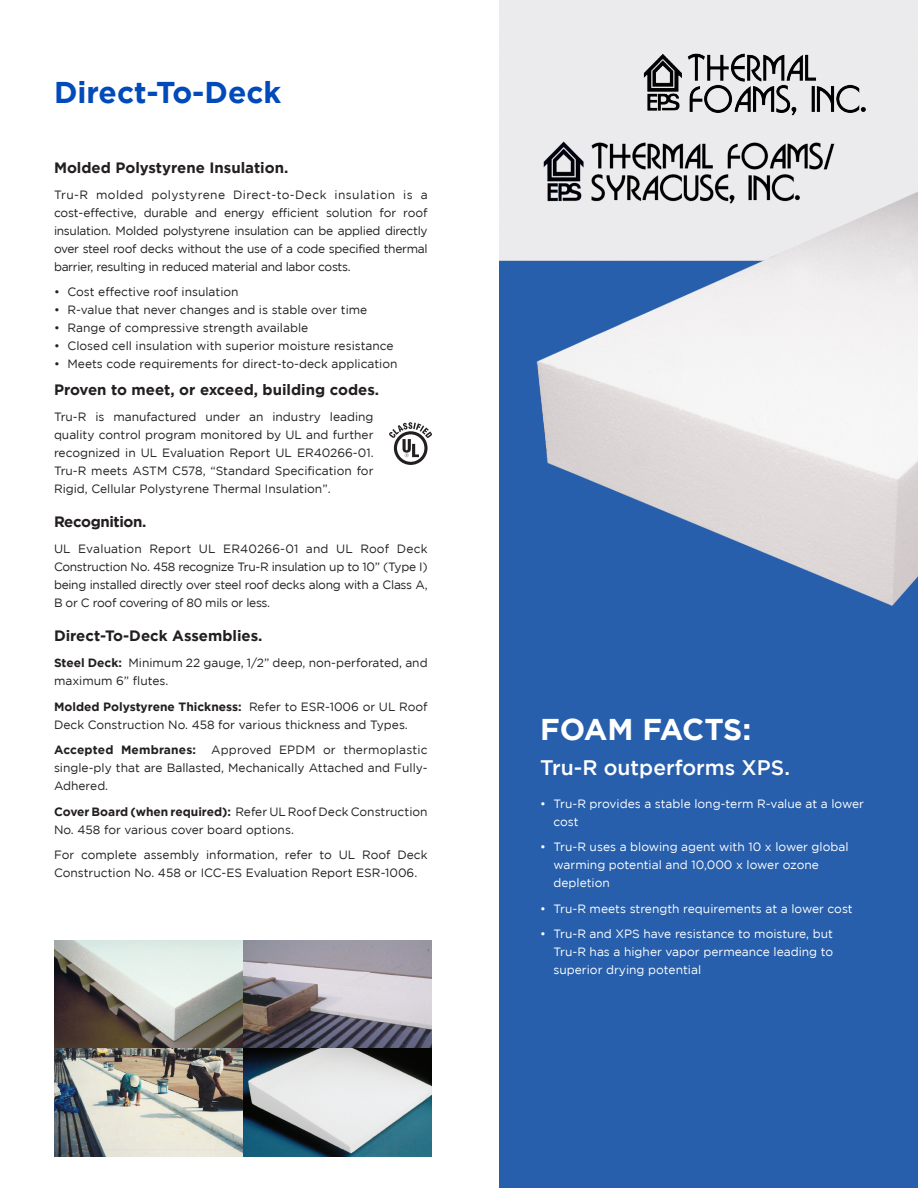
<style>
.page{position:relative;width:918px;height:1188px;background:#fff}
.page>*{position:absolute;margin:0;border:0;box-sizing:border-box;transform-origin:0 0}
.t1{font:700 30px "Gotham";color:#004aba}
.t2{font:700 30px "Gotham";letter-spacing:-.015em;color:#fff}
.Red_CallOut_Type{font:500 21px "Gotham";color:#fff}
.Body_Text_Heading{font:700 15px "Gotham";color:#231f20}
.Body_Text_Heading-2{font:700 15px "Gotham";letter-spacing:-.025em;color:#231f20}
.Body_Text{font:12px/18px "Gotham";color:#231f20}
.t3{font:12px/18px "Gotham";color:#fff}
.Body_Text_Justified{font:12px/18px "Gotham";color:#231f20;text-align:justify}
.s1{font-weight:700}
</style>
<div class="page">
<img style="left:500px;top:0;width:418px;height:1188px">
<img style="left:638px;top:46px;width:234px;height:78px">
<img style="left:54px;top:941px;width:378px;height:216px">
<svg style="left:389px;top:422px;width:43px;height:43px"></svg>
<img style="left:499px;top:134px;width:419px;height:570px">
<p class="t1" style="left:54px;top:75px;width:229px">Direct-To-Deck</p>
<p class="Body_Text_Heading" style="left:54px;top:159px;width:236px">Molded Polystyrene Insulation.</p>
<p class="Body_Text" style="left:54px;top:185px;width:375px;text-align:justify">Tru-R molded polystyrene Direct-to-Deck insulation is a cost-effective, durable and energy efficient solution for roof insulation. Molded polystyrene insulation can be applied directly over steel roof decks without the use of a code specified thermal barrier, resulting in reduced material and labor costs.</p>
<p class="Body_Text" style="left:54px;top:283px;width:186px">• Cost effective roof insulation</p>
<p class="Body_Text" style="left:54px;top:301px;width:315px">• R-value that never changes and is stable over time</p>
<p class="Body_Text" style="left:54px;top:319px;width:256px">• Range of compressive strength available</p>
<p class="Body_Text" style="left:54px;top:337px;width:341px">• Closed cell insulation with superior moisture resistance</p>
<p class="Body_Text" style="left:54px;top:355px;width:345px">• Meets code requirements for direct-to-deck application</p>
<p class="Body_Text_Heading" style="left:54px;top:381px;width:327px">Proven to meet, or exceed, building codes.</p>
<p class="Body_Text_Justified" style="left:54px;top:407px;width:321px">Tru-R is manufactured under an industry leading quality control program monitored by UL and further recognized in UL Evaluation Report UL ER40266-01.<br>Tru-R meets ASTM C578, “Standard Specification for Rigid, Cellular Polystyrene Thermal Insulation”.</p>
<p class="Body_Text_Heading-2" style="left:54px;top:513px;width:94px">Recognition.</p>
<p class="Body_Text" style="left:54px;top:539px;width:375px;text-align:justify">UL Evaluation Report UL ER40266-01 and UL Roof Deck Construction No. 458 recognize Tru-R insulation up to 10” (Type I) being installed directly over steel roof decks along with a Class A, B or C roof covering of 80 mils or less.</p>
<p class="Body_Text_Heading" style="left:54px;top:628px;width:210px">Direct-To-Deck Assemblies.</p>
<p class="Body_Text" style="left:54px;top:654px;width:375px"><span class="s1">Steel Deck:</span> Minimum 22 gauge, 1/2” deep, non-perforated, and maximum 6” flutes.</p>
<p class="Body_Text" style="left:54px;top:697px;width:375px"><span class="s1">Molded Polystyrene Thickness:</span> Refer to ESR-1006 or UL Roof<br>Deck Construction No. 458 for various thickness and Types.</p>
<p class="Body_Text" style="left:54px;top:741px;width:375px;text-align:justify"><span class="s1">Accepted Membranes:</span> Approved EPDM or thermoplastic single-ply that are Ballasted, Mechanically Attached and Fully-Adhered.</p>
<p class="Body_Text" style="left:54px;top:802px;width:375px"><span class="s1">Cover Board (when required):</span> Refer UL Roof Deck Construction<br>No. 458 for various cover board options.</p>
<p class="Body_Text" style="left:54px;top:846px;width:375px">For complete assembly information, refer to UL Roof Deck<br>Construction No. 458 or ICC-ES Evaluation Report ESR-1006.</p>
<p class="t2" style="left:540px;top:712px;width:213px">FOAM FACTS:</p>
<p class="Red_CallOut_Type" style="left:540px;top:755px;width:252px">Tru-R outperforms XPS.</p>
<p class="t3" style="left:554px;top:794px;width:312px;text-indent:-14px">• Tru-R provides a stable long-term R-value at a lower cost</p>
<p class="t3" style="left:554px;top:838px;width:297px;text-indent:-14px">• Tru-R uses a blowing agent with 10 x lower global warming potential and 10,000 x lower ozone depletion</p>
<p class="t3" style="left:540px;top:899px;width:314px">• Tru-R meets strength requirements at a lower cost</p>
<p class="t3" style="left:554px;top:925px;width:281px;text-align:justify;text-indent:-14px">• Tru-R and XPS have resistance to moisture, but Tru-R has a higher vapor permeance leading to superior drying potential</p>
</div>
